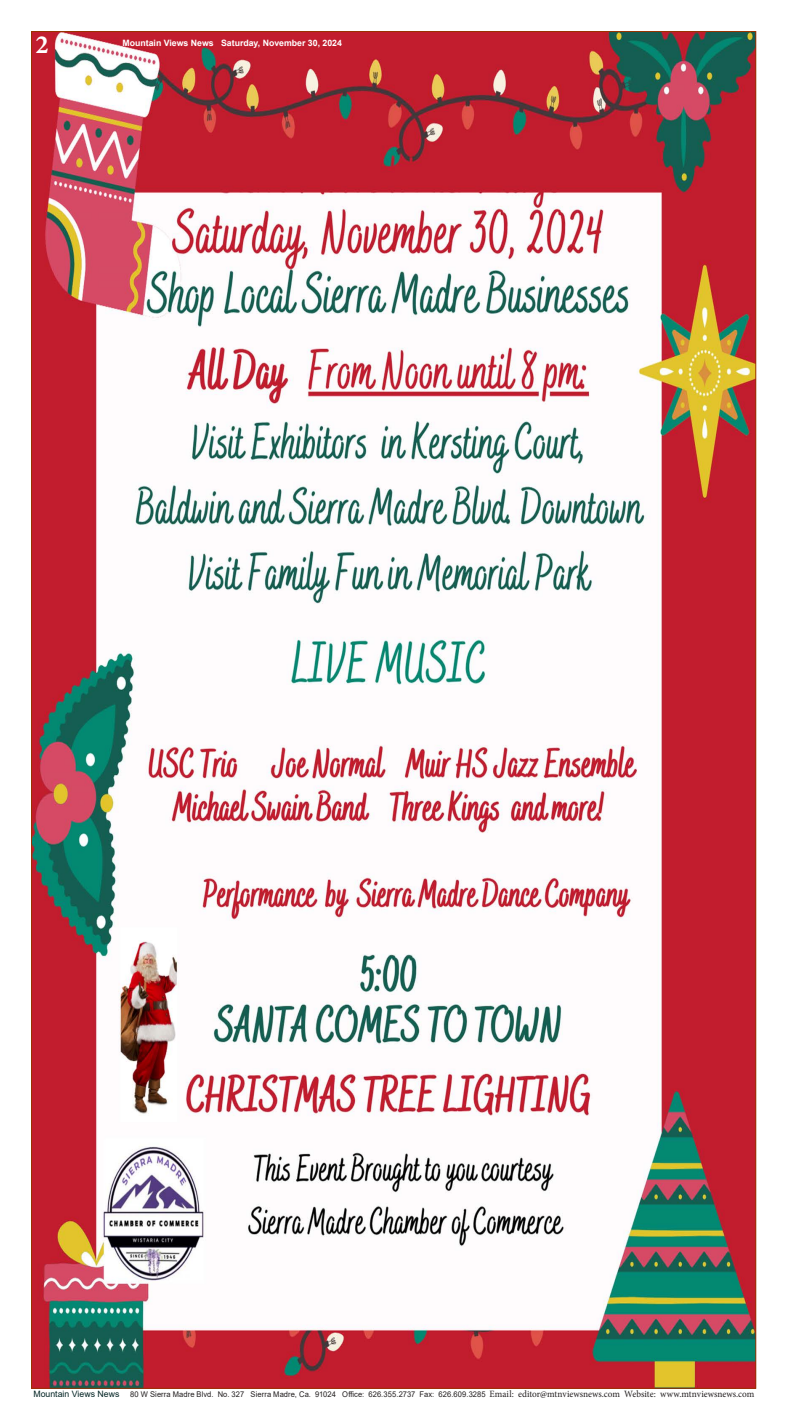
<style>
.page{position:relative;width:788px;height:1418px;background:#fff}
.page>*{position:absolute;margin:0;border:0;box-sizing:border-box;transform-origin:0 0}
.t1{font:700 26.25px "Minion Pro";color:#fff}
.t2{font:700 8.75px "Arial";color:#fff}
.t3{font:7.88px "Arial";letter-spacing:.01em;color:#231f20;scale:.96 1}
.s1{font-size:8.75px;color:#042525}
.s2{font-family:"Minion Pro";font-size:9.62px}
</style>
<div class="page">
<img style="left:33px;top:33px;width:721px;height:1353px">
<p class="t1" style="left:35px;top:26px;width:15px">2</p>
<p class="t2" style="left:122px;top:37px;width:221px">Mountain Views News Saturday, November 30, 2024</p>
<p class="t3" style="left:33px;top:1388px;width:752px"><span class="s1">Mountain Views News</span> 80 W Sierra Madre Blvd. No. 327 Sierra Madre, Ca. 91024 Office: 626.355.2737 Fax: 626.609.3285 <span class="s2">Email: editor@mtnviewsnews.com Website: www.mtnviewsnews.com</span></p>
</div>
